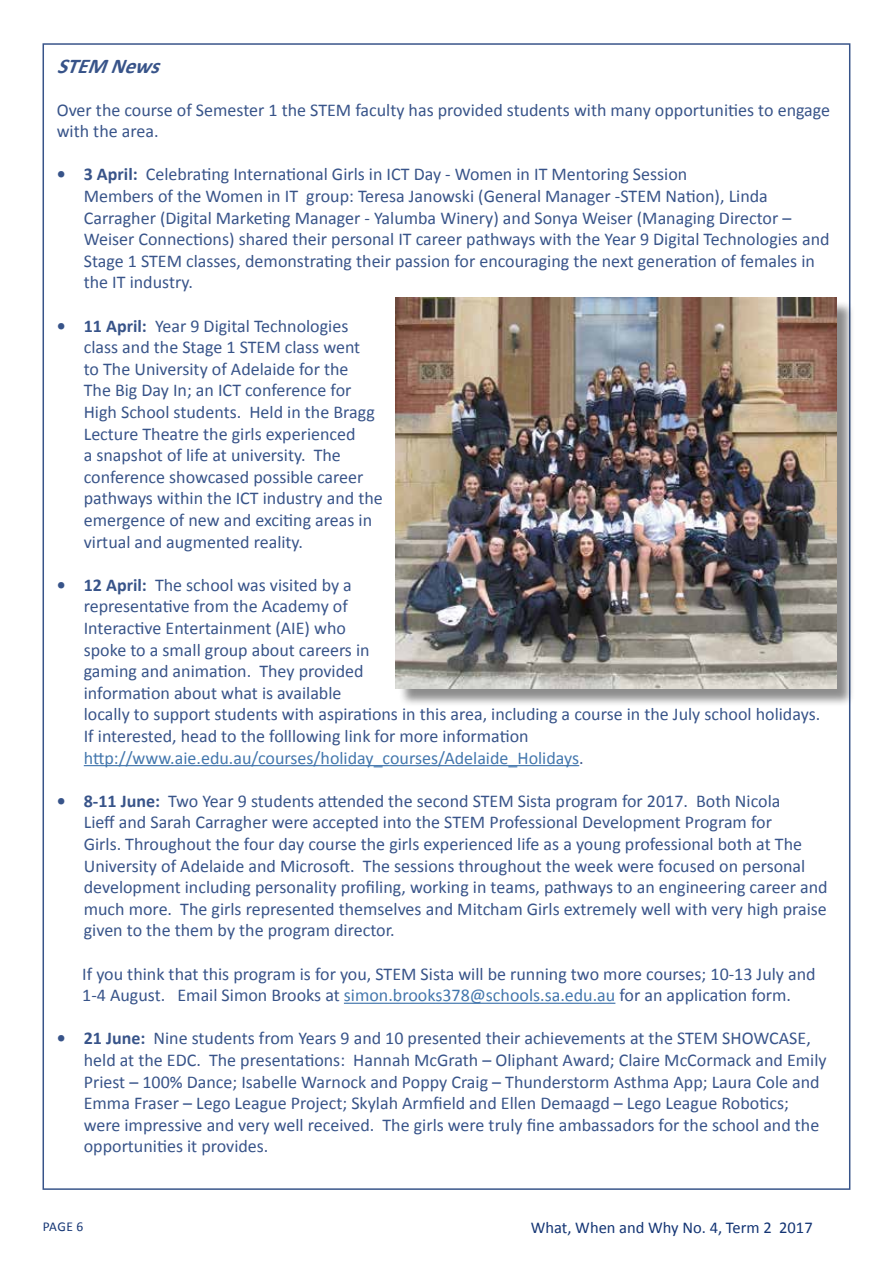
<style>
.page{position:relative;width:893px;height:1263px;background:#fff}
.page>*{position:absolute;margin:0;border:0;box-sizing:border-box;transform-origin:0 0}
.t1{font:italic 700 21px "Calibri";color:#143574}
.t2{font:18px/21.6px "Calibri";color:#143574}
.t3{font:16.5px "Calibri";color:#143574}
.t4{font:13.5px "Calibri";color:#143574}
.s1{font-weight:700}
.s2{color:#215e9e}
</style>
<div class="page">
<hr style="left:84px;top:765px;width:495px;height:1px;background:#215e9e">
<hr style="left:344px;top:1003px;width:271px;height:1px;background:#215e9e">
<div style="left:398px;top:300px;width:457px;height:408px;background:#000;opacity:.45"></div>
<img style="left:395px;top:298px;width:441px;height:391px">
<p class="t1" style="left:57px;top:53px;width:113px">STEM News</p>
<p class="t2" style="left:57px;top:99px;width:775px">Over the course of Semester 1 the STEM faculty has provided students with many opportunities to engage with the area.</p>
<p class="t2" style="left:84px;top:164px;width:747px;text-indent:-27px"><span class="s1">• 3 April:</span> Celebrating International Girls in ICT Day - Women in IT Mentoring Session<br>Members of the Women in IT group: Teresa Janowski (General Manager -STEM Nation), Linda Carragher (Digital Marketing Manager - Yalumba Winery) and Sonya Weiser (Managing Director – Weiser Connections) shared their personal IT career pathways with the Year 9 Digital Technologies and Stage 1 STEM classes, demonstrating their passion for encouraging the next generation of females in the IT industry.</p>
<p class="t2" style="left:84px;top:315px;width:301px;text-indent:-27px"><span class="s1">• 11 April:</span> Year 9 Digital Technologies class and the Stage 1 STEM class went<br>to The University of Adelaide for the<br>The Big Day In; an ICT conference for High School students. Held in the Bragg Lecture Theatre the girls experienced<br>a snapshot of life at university. The conference showcased possible career pathways within the ICT industry and the emergence of new and exciting areas in virtual and augmented reality.</p>
<p class="t2" style="left:84px;top:574px;width:738px;text-indent:-27px"><span class="s1">• 12 April:</span> The school was visited by a<br>representative from the Academy of<br>Interactive Entertainment (AIE) who<br>spoke to a small group about careers in<br>gaming and animation. They provided<br>information about what is available<br>locally to support students with aspirations in this area, including a course in the July school holidays.<br>If interested, head to the folllowing link for more information <span class="s2">http://www.aie.edu.au/courses/holiday_courses/Adelaide_Holidays</span>.</p>
<p class="t2" style="left:84px;top:790px;width:745px;text-indent:-27px"><span class="s1">• 8-11 June:</span> Two Year 9 students attended the second STEM Sista program for 2017. Both Nicola<br>Lieff and Sarah Carragher were accepted into the STEM Professional Development Program for<br>Girls. Throughout the four day course the girls experienced life as a young professional both at The University of Adelaide and Microsoft. The sessions throughout the week were focused on personal development including personality profiling, working in teams, pathways to an engineering career and much more. The girls represented themselves and Mitcham Girls extremely well with very high praise given to the them by the program director.</p>
<p class="t2" style="left:82px;top:963px;width:735px">If you think that this program is for you, STEM Sista will be running two more courses; 10-13 July and<br>1-4 August. Email Simon Brooks at <span class="s2">simon.brooks378@schools.sa.edu.au</span> for an application form.</p>
<p class="t2" style="left:84px;top:1028px;width:744px;text-indent:-27px"><span class="s1">• 21 June:</span> Nine students from Years 9 and 10 presented their achievements at the STEM SHOWCASE, held at the EDC. The presentations: Hannah McGrath – Oliphant Award; Claire McCormack and Emily Priest – 100% Dance; Isabelle Warnock and Poppy Craig – Thunderstorm Asthma App; Laura Cole and Emma Fraser – Lego League Project; Skylah Armfield and Ellen Demaagd – Lego League Robotics; were impressive and very well received. The girls were truly fine ambassadors for the school and the opportunities it provides.</p>
<p class="t4" style="left:43px;top:1217px;width:42px">PAGE 6</p>
<p class="t3" style="left:531px;top:1217px;width:283px">What, When and Why No. 4, Term 2 2017</p>
</div>
